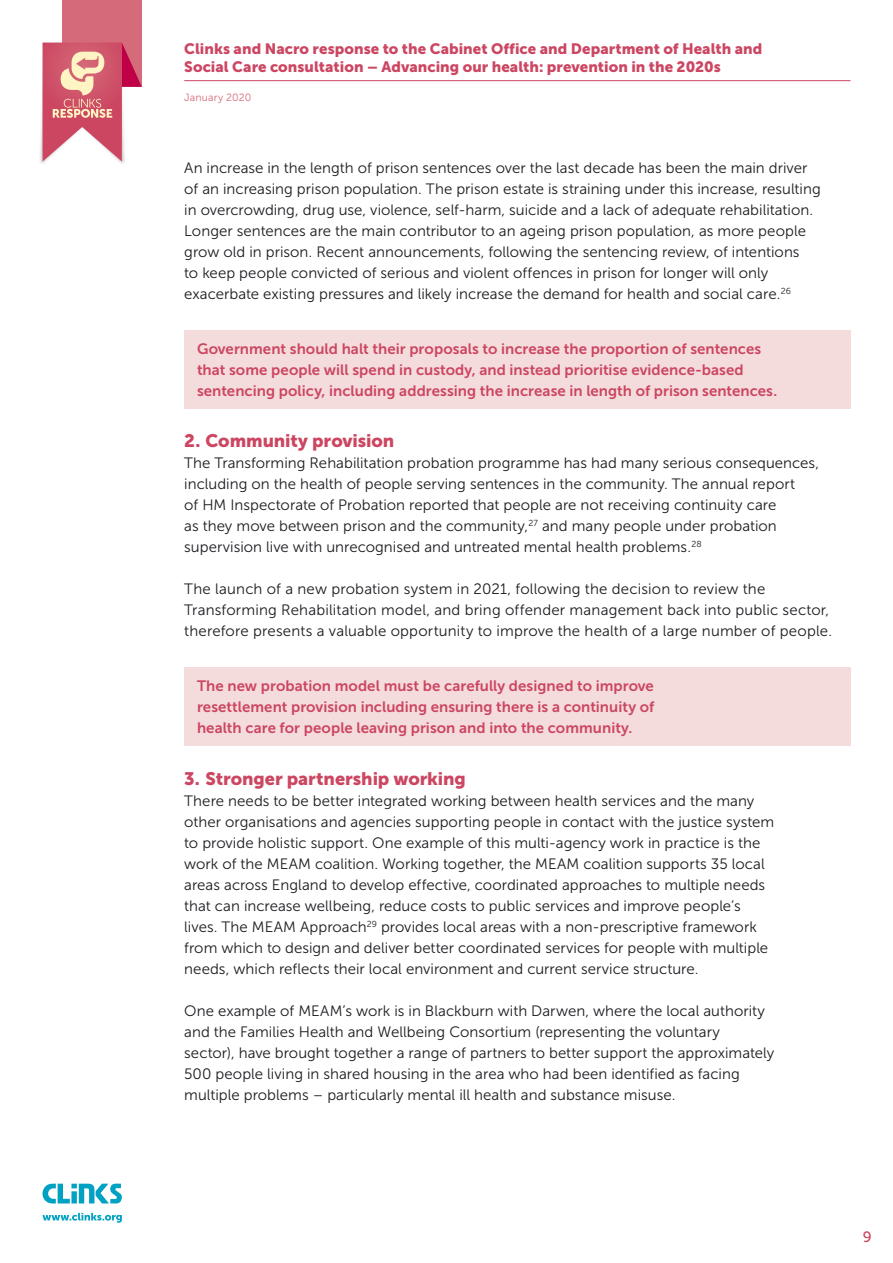
<style>
.page{position:relative;width:893px;height:1263px;background:#fff}
.page>*{position:absolute;margin:0;border:0;box-sizing:border-box;transform-origin:0 0}
.t1{font:18px "Museo Sans 900";letter-spacing:-.005em;color:#cc4662}
.t2{font:15px/21px "Museo Sans 300";letter-spacing:.005em;color:#1b1c20}
.t3{font:15px/21px "Museo Sans 700";letter-spacing:.005em;color:#cc4662}
.t4{font:15px/18px "Museo Sans 900";letter-spacing:.005em;color:#cc4662}
.t5{font:15px "Museo Sans 500";color:#cc4662}
.t6{font:10.5px "Museo Sans 300";letter-spacing:.015em;color:#d56b7a}
</style>
<div class="page">
<div style="left:62px;top:0;width:80px;height:87px;background:#d56b7a"></div>
<div style="left:38px;top:48px;width:88px;height:117px;background:#1b1c20;opacity:.25"></div>
<svg style="left:43px;top:43px;width:99px;height:119px"></svg>
<hr style="left:184px;top:80px;width:666px;height:1px;background:#cc4662">
<svg style="left:43px;top:1213px;width:79px;height:10px"></svg>
<svg style="left:43px;top:1183px;width:79px;height:20px"></svg>
<div style="left:184px;top:330px;width:666px;height:78px;background:#f4dcdd"></div>
<div style="left:184px;top:667px;width:666px;height:79px;background:#f4dcdd"></div>
<p class="t4" style="left:184px;top:39px;width:580px">Clinks and Nacro response to the Cabinet Office and Department of Health and<br>Social Care consultation – Advancing our health: prevention in the 2020s</p>
<p class="t6" style="left:184px;top:92px;width:69px">January 2020</p>
<p class="t2" style="left:184px;top:157px;width:638px">An increase in the length of prison sentences over the last decade has been the main driver of an increasing prison population. The prison estate is straining under this increase, resulting in overcrowding, drug use, violence, self-harm, suicide and a lack of adequate rehabilitation.<br>Longer sentences are the main contributor to an ageing prison population, as more people grow old in prison. Recent announcements, following the sentencing review, of intentions<br>to keep people convicted of serious and violent offences in prison for longer will only exacerbate existing pressures and likely increase the demand for health and social care.<sup>26</sup></p>
<p class="t3" style="left:197px;top:338px;width:582px">Government should halt their proposals to increase the proportion of sentences that some people will spend in custody, and instead prioritise evidence-based sentencing policy, including addressing the increase in length of prison sentences.</p>
<p class="t1" style="left:184px;top:431px;width:212px">2. Community provision</p>
<p class="t2" style="left:184px;top:453px;width:636px">The Transforming Rehabilitation probation programme has had many serious consequences, including on the health of people serving sentences in the community. The annual report<br>of HM Inspectorate of Probation reported that people are not receiving continuity care<br>as they move between prison and the community,<sup>27</sup> and many people under probation supervision live with unrecognised and untreated mental health problems.<sup>28</sup></p>
<p class="t2" style="left:184px;top:579px;width:649px">The launch of a new probation system in 2021, following the decision to review the<br>Transforming Rehabilitation model, and bring offender management back into public sector, therefore presents a valuable opportunity to improve the health of a large number of people.</p>
<p class="t3" style="left:197px;top:675px;width:459px;text-align:justify">The new probation model must be carefully designed to improve resettlement provision including ensuring there is a continuity of health care for people leaving prison and into the community.</p>
<p class="t1" style="left:184px;top:768px;width:283px">3. Stronger partnership working</p>
<p class="t2" style="left:184px;top:790px;width:591px">There needs to be better integrated working between health services and the many other organisations and agencies supporting people in contact with the justice system to provide holistic support. One example of this multi-agency work in practice is the work of the MEAM coalition. Working together, the MEAM coalition supports 35 local areas across England to develop effective, coordinated approaches to multiple needs that can increase wellbeing, reduce costs to public services and improve people’s lives. The MEAM Approach<sup>29</sup> provides local areas with a non-prescriptive framework from which to design and deliver better coordinated services for people with multiple needs, which reflects their local environment and current service structure.</p>
<p class="t2" style="left:184px;top:1000px;width:591px">One example of MEAM’s work is in Blackburn with Darwen, where the local authority and the Families Health and Wellbeing Consortium (representing the voluntary sector), have brought together a range of partners to better support the approximately 500 people living in shared housing in the area who had been identified as facing multiple problems – particularly mental ill health and substance misuse.</p>
<p class="t5" style="left:863px;top:1228px;width:10px">9</p>
</div>
